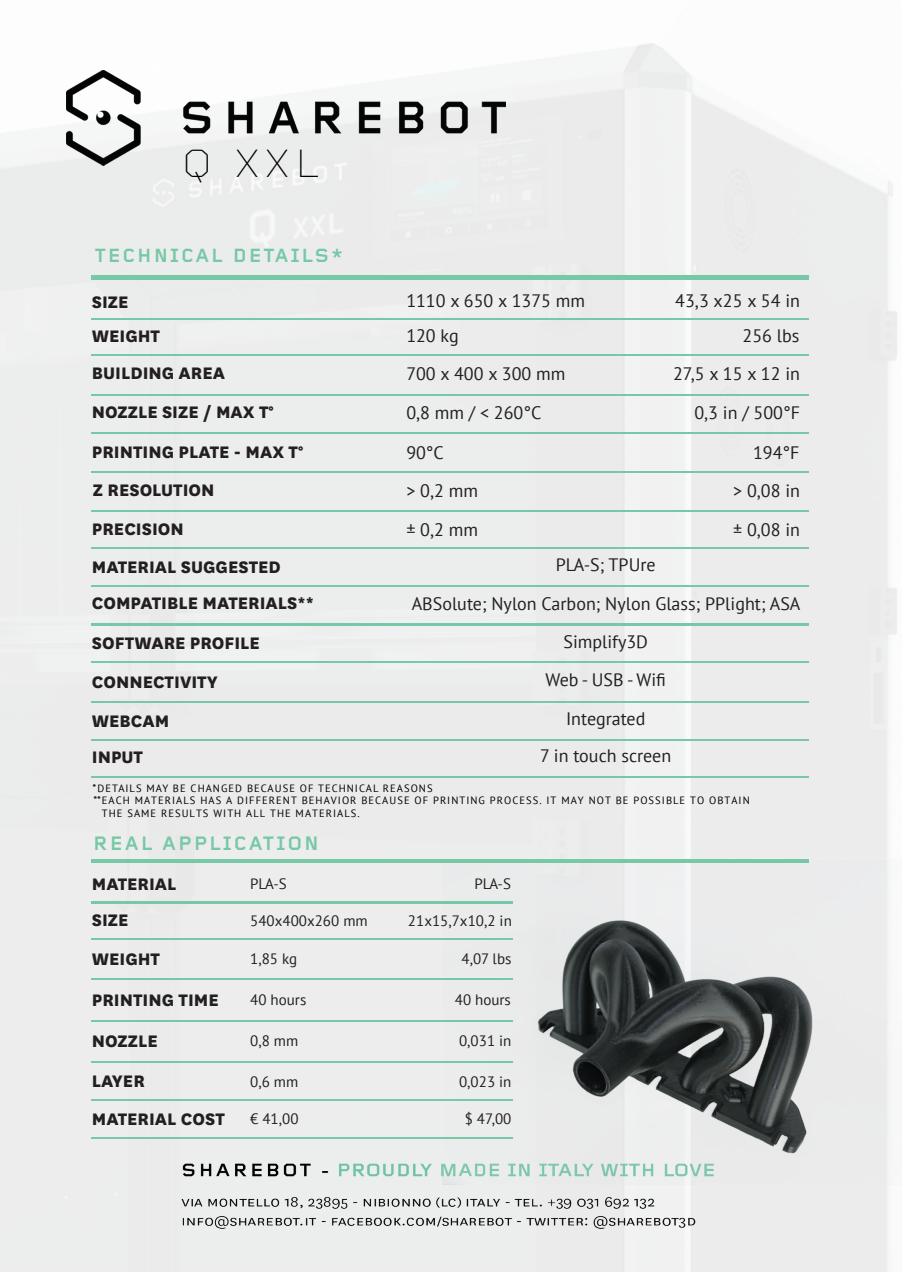
<style>
.page{position:relative;width:902px;height:1272px;background:#fff}
.page>*{position:absolute;margin:0;border:0;box-sizing:border-box;transform-origin:0 0}
.t1{font:300 40.95px "Foundry Gridnik";color:#000;scale:1.13 1}
.t2{font:700 20.25px "Foundry Gridnik";letter-spacing:.1em;color:#76c8a6}
.t3{font:700 19.8px "Foundry Gridnik";letter-spacing:.1em;color:#76c8a6}
.t4{font:800 19.5px/40.7px "National";color:#231f20}
.t5{font:18px/38.2px "PT Sans";color:#231f20}
.t6{font:15px "PT Sans";color:#231f20}
.t7{font:10.5px/12.6px "PT Sans";letter-spacing:.1em;color:#000}
.s1{font-size:11.1px}
</style>
<div class="page">
<img style="left:0;top:43px;width:897px;height:1228px">
<img style="left:182px;top:1163px;width:532px;height:65px">
<hr style="left:92px;top:859px;width:716px;height:3px;background:#76c8a6">
<img style="left:92px;top:978px;width:420px;height:1px">
<img style="left:92px;top:938px;width:420px;height:1px">
<img style="left:92px;top:902px;width:420px;height:1px">
<img style="left:92px;top:1020px;width:420px;height:1px">
<img style="left:92px;top:1061px;width:420px;height:1px">
<img style="left:92px;top:1099px;width:420px;height:1px">
<img style="left:92px;top:1137px;width:420px;height:1px">
<hr style="left:92px;top:275px;width:716px;height:4px;background:#76c8a6">
<img style="left:92px;top:471px;width:716px;height:1px">
<img style="left:92px;top:661px;width:716px;height:1px">
<img style="left:92px;top:624px;width:716px;height:1px">
<img style="left:92px;top:585px;width:716px;height:1px">
<img style="left:92px;top:547px;width:716px;height:1px">
<img style="left:92px;top:510px;width:716px;height:1px">
<img style="left:92px;top:432px;width:716px;height:1px">
<img style="left:92px;top:395px;width:716px;height:1px">
<img style="left:92px;top:354px;width:716px;height:1px">
<img style="left:92px;top:318px;width:716px;height:1px">
<img style="left:92px;top:701px;width:716px;height:1px">
<img style="left:92px;top:739px;width:716px;height:1px">
<img style="left:92px;top:776px;width:716px;height:1px">
<img style="left:67px;top:70px;width:438px;height:96px">
<h1 class="t1" style="left:182px;top:141px;width:123px">Q XXL</h1>
<p class="t3" style="left:95px;top:245px;width:250px">TECHNICAL DETAILS*</p>
<p class="t4" style="left:92px;top:283px;width:70px;line-height:33.9px">SIZE<br>WEIGHT</p>
<p class="t4" style="left:92px;top:352px;width:183px;line-height:38.7px">BUILDING AREA<br>NOZZLE SIZE / MAX T°</p>
<p class="t4" style="left:92px;top:430px;width:213px">PRINTING PLATE - MAX T°</p>
<p class="t4" style="left:93px;top:468px;width:123px">Z RESOLUTION</p>
<p class="t4" style="left:92px;top:509px;width:223px;line-height:36.9px">PRECISION<br>MATERIAL SUGGESTED<br>COMPATIBLE MATERIALS**</p>
<p class="t4" style="left:92px;top:622px;width:170px;line-height:38.8px">SOFTWARE PROFILE<br>CONNECTIVITY<br>WEBCAM</p>
<p class="t4" style="left:92px;top:735px;width:53px">INPUT</p>
<p class="t5" style="left:406px;top:281px;width:180px">1110 x 650 x 1375 mm</p>
<p class="t5" style="left:675px;top:281px;width:126px">43,3 x25 x 54 in</p>
<p class="t5" style="left:406px;top:316px;width:161px">120 kg<br>700 x 400 x 300 mm<br>0,8 mm / &lt; 260°C</p>
<p class="t5" style="left:406px;top:433px;width:73px">90°C<br>&gt; 0,2 mm</p>
<p class="t5" style="left:406px;top:510px;width:73px">± 0,2 mm</p>
<p class="t5" style="left:673px;top:316px;width:128px;line-height:38.7px;text-align:right">256 lbs<br>27,5 x 15 x 12 in<br>0,3 in / 500°F<br>194°F<br>&gt; 0,08 in<br>± 0,08 in</p>
<p class="t5" style="left:411px;top:545px;width:390px;text-align:center">PLA-S; TPUre<br>ABSolute; Nylon Carbon; Nylon Glass; PPlight; ASA<br>Simplify3D<br>Web - USB - Wifi</p>
<p class="t5" style="left:540px;top:700px;width:132px;line-height:36.5px;text-align:center">Integrated<br>7 in touch screen</p>
<p class="t7" style="left:93px;top:781px;width:341px"><span class="s1">*</span>DETAILS MAY BE CHANGED BECAUSE OF TECHNICAL REASONS</p>
<p class="t7" style="left:102px;top:794px;width:649px;text-indent:-9px"><span class="s1">**</span>EACH MATERIALS HAS A DIFFERENT BEHAVIOR BECAUSE OF PRINTING PROCESS. IT MAY NOT BE POSSIBLE TO OBTAIN<br>THE SAME RESULTS WITH ALL THE MATERIALS.</p>
<p class="t2" style="left:93px;top:832px;width:227px">REAL APPLICATION</p>
<p class="t4" style="left:92px;top:864px;width:86px;line-height:36.3px">MATERIAL<br>SIZE</p>
<p class="t4" style="left:92px;top:937px;width:128px">WEIGHT<br>PRINTING TIME<br>NOZZLE<br>LAYER</p>
<p class="t4" style="left:92px;top:1096px;width:134px">MATERIAL COST</p>
<p class="t6" style="left:250px;top:874px;width:38px">PLA-S</p>
<p class="t6" style="left:474px;top:874px;width:38px">PLA-S</p>
<p class="t6" style="left:250px;top:910px;width:119px">540x400x260 mm</p>
<p class="t6" style="left:408px;top:910px;width:105px">21x15,7x10,2 in</p>
<p class="t6" style="left:250px;top:949px;width:48px">1,85 kg</p>
<p class="t6" style="left:461px;top:949px;width:51px">4,07 lbs</p>
<p class="t6" style="left:250px;top:989px;width:58px">40 hours</p>
<p class="t6" style="left:455px;top:989px;width:58px">40 hours</p>
<p class="t6" style="left:250px;top:1031px;width:50px">0,8 mm</p>
<p class="t6" style="left:459px;top:1031px;width:54px">0,031 in</p>
<p class="t6" style="left:250px;top:1071px;width:50px">0,6 mm</p>
<p class="t6" style="left:459px;top:1071px;width:54px">0,023 in</p>
<p class="t6" style="left:250px;top:1108px;width:50px">€ 41,00</p>
<p class="t6" style="left:465px;top:1108px;width:48px">$ 47,00</p>
</div>
